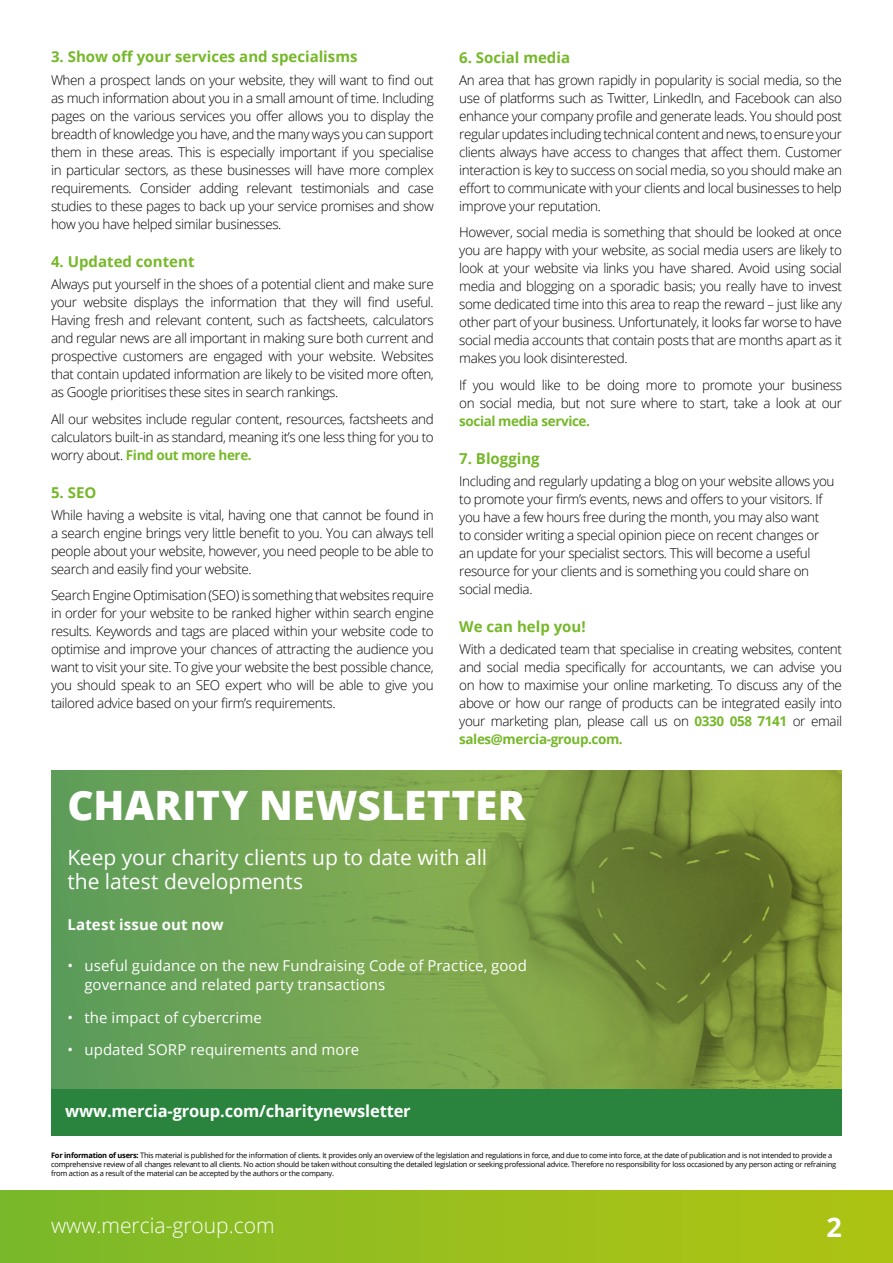
<style>
.page{position:relative;width:893px;height:1263px;background:#fff}
.page>*{position:absolute;margin:0;border:0;box-sizing:border-box;transform-origin:0 0}
.t1{font:800 40.5px "Open Sans";letter-spacing:.005em;color:#fff}
.t2{font:700 27px "Open Sans";color:#fff}
.t3{font:21px/24px "Open Sans";letter-spacing:-.005em;color:#fff}
.t4{font:300 21px "Open Sans";color:#fff}
.t5{font:700 16.5px "Open Sans";letter-spacing:-.01em;color:#fff}
.t6{font:15px/19.5px "Open Sans";letter-spacing:.005em;color:#fff}
.t7{font:700 15px "Open Sans";color:#76b82a}
.t8{font:700 15px "Open Sans";letter-spacing:.005em;color:#fff}
.t9{font:300 13.5px/18px "Open Sans";letter-spacing:-.03em;color:#000;text-align:justify}
.t10{font:700 13.5px "Open Sans";letter-spacing:-.03em;color:#76b82a}
.t11{font:7.5px/9px "Open Sans";letter-spacing:-.03em;color:#000}
.s1{font-weight:700;color:#76b82a}
.s2{font-weight:700}
</style>
<div class="page">
<div style="left:0;top:1191px;width:893px;height:72px;background:linear-gradient(to right,#7cb92a,#b1c412)"></div>
<svg style="left:51px;top:770px;width:791px;height:319px;background:#759c48"></svg>
<div style="left:51px;top:1089px;width:791px;height:46px;background:#2a843e"></div>
<p class="t7" style="left:51px;top:46px;width:308px">3. Show off your services and specialisms</p>
<p class="t9" style="left:51px;top:70px;width:384px">When a prospect lands on your website, they will want to find out as much information about you in a small amount of time. Including pages on the various services you offer allows you to display the breadth of knowledge you have, and the many ways you can support them in these areas. This is especially important if you specialise in particular sectors, as these businesses will have more complex requirements. Consider adding relevant testimonials and case studies to these pages to back up your service promises and show how you have helped similar businesses.</p>
<p class="t7" style="left:51px;top:251px;width:145px">4. Updated content</p>
<p class="t9" style="left:51px;top:275px;width:384px">Always put yourself in the shoes of a potential client and make sure your website displays the information that they will find useful.<br>Having fresh and relevant content, such as factsheets, calculators and regular news are all important in making sure both current and prospective customers are engaged with your website. Websites that contain updated information are likely to be visited more often, as Google prioritises these sites in search rankings.</p>
<p class="t9" style="left:51px;top:409px;width:384px">All our websites include regular content, resources, factsheets and calculators built-in as standard, meaning it’s one less thing for you to worry about. <span class="s1">Find out more here.</span></p>
<p class="t7" style="left:51px;top:481px;width:47px">5. SEO</p>
<p class="t9" style="left:51px;top:506px;width:384px">While having a website is vital, having one that cannot be found in a search engine brings very little benefit to you. You can always tell people about your website, however, you need people to be able to search and easily find your website.</p>
<p class="t9" style="left:51px;top:586px;width:384px">Search Engine Optimisation (SEO) is something that websites require in order for your website to be ranked higher within search engine results. Keywords and tags are placed within your website code to optimise and improve your chances of attracting the audience you want to visit your site. To give your website the best possible chance, you should speak to an SEO expert who will be able to give you tailored advice based on your firm’s requirements.</p>
<p class="t7" style="left:459px;top:46px;width:112px">6. Social media</p>
<p class="t9" style="left:459px;top:70px;width:384px">An area that has grown rapidly in popularity is social media, so the use of platforms such as Twitter, LinkedIn, and Facebook can also enhance your company profile and generate leads. You should post regular updates including technical content and news, to ensure your clients always have access to changes that affect them. Customer interaction is key to success on social media, so you should make an effort to communicate with your clients and local businesses to help improve your reputation.</p>
<p class="t9" style="left:459px;top:223px;width:384px">However, social media is something that should be looked at once you are happy with your website, as social media users are likely to look at your website via links you have shared. Avoid using social media and blogging on a sporadic basis; you really have to invest some dedicated time into this area to reap the reward – just like any other part of your business. Unfortunately, it looks far worse to have social media accounts that contain posts that are months apart as it makes you look disinterested.</p>
<p class="t9" style="left:459px;top:375px;width:384px">If you would like to be doing more to promote your business on social media, but not sure where to start, take a look at our</p>
<p class="t10" style="left:459px;top:411px;width:132px">social media service.</p>
<p class="t7" style="left:459px;top:448px;width:82px">7. Blogging</p>
<p class="t9" style="left:459px;top:472px;width:377px;text-align:left">Including and regularly updating a blog on your website allows you to promote your firm’s events, news and offers to your visitors. If you have a few hours free during the month, you may also want to consider writing a special opinion piece on recent changes or an update for your specialist sectors. This will become a useful resource for your clients and is something you could share on social media.</p>
<p class="t7" style="left:459px;top:616px;width:128px">We can help you!</p>
<p class="t9" style="left:459px;top:640px;width:384px">With a dedicated team that specialise in creating websites, content and social media specifically for accountants, we can advise you on how to maximise your online marketing. To discuss any of the above or how our range of products can be integrated easily into your marketing plan, please call us on <span class="s1">0330 058 7141</span> or email <span class="s1">sales@mercia-group.com.</span></p>
<h1 class="t1" style="left:67px;top:774px;width:459px">CHARITY NEWSLETTER</h1>
<h3 class="t3" style="left:67px;top:845px;width:421px">Keep your charity clients up to date with all the latest developments</h3>
<p class="t8" style="left:67px;top:914px;width:158px">Latest issue out now</p>
<p class="t6" style="left:84px;top:955px;width:444px;text-indent:-17px">• useful guidance on the new Fundraising Code of Practice, good governance and related party transactions</p>
<p class="t6" style="left:67px;top:1007px;width:196px">• the impact of cybercrime</p>
<p class="t6" style="left:67px;top:1039px;width:293px">• updated SORP requirements and more</p>
<p class="t5" style="left:65px;top:1099px;width:347px">www.mercia-group.com/charitynewsletter</p>
<p class="t11" style="left:51px;top:1151px;width:787px"><span class="s2">For information of users:</span> This material is published for the information of clients. It provides only an overview of the legislation and regulations in force, and due to come into force, at the date of publication and is not intended to provide a comprehensive review of all changes relevant to all clients. No action should be taken without consulting the detailed legislation or seeking professional advice. Therefore no responsibility for loss occasioned by any person acting or refraining from action as a result of the material can be accepted by the authors or the company.</p>
<h3 class="t4" style="left:51px;top:1211px;width:225px">www.mercia-group.com</h3>
<h2 class="t2" style="left:826px;top:1208px;width:17px">2</h2>
</div>
